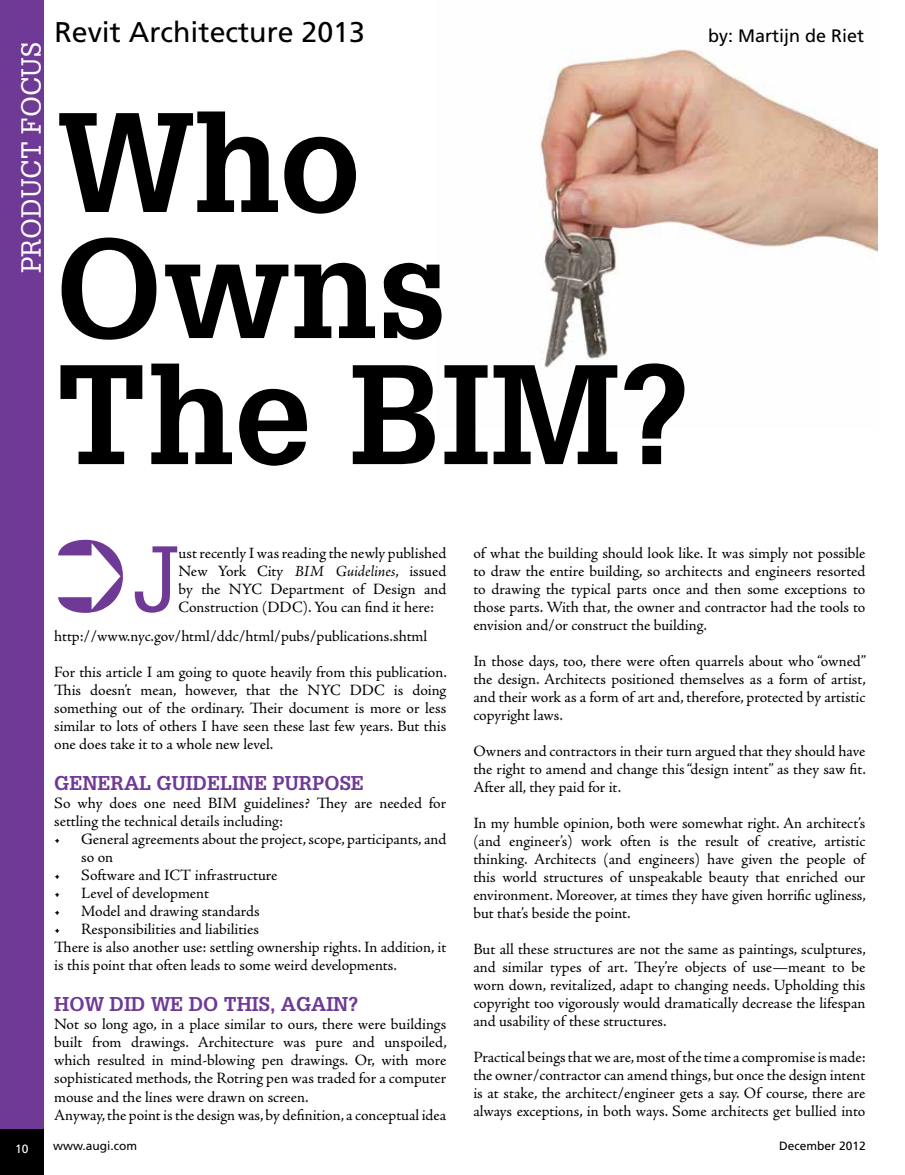
<style>
.page{position:relative;width:905px;height:1175px;background:#fff}
.page>*{position:absolute;margin:0;border:0;box-sizing:border-box;transform-origin:0 0}
.t1{font:700 138px/126px "Glypha";color:#000}
.t2{font:91.2px "Glypha";color:#6f3996}
.t3{font:28.5px "Frutiger";color:#000}
.t4{font:27px "Glypha";color:#fff}
.t5{font:700 19.5px "Glypha";color:#6f3996}
.t6{font:18px "Frutiger";color:#000}
.t7{font:15.75px/18px "Adobe Jenson Pro";letter-spacing:-.005em;color:#000;text-align:justify}
.t8{font:12px "Frutiger";color:#000}
.t9{font:12px "Frutiger";color:#fff}
.s1{font-style:italic}
</style>
<div class="page">
<div style="left:0;top:0;width:44px;height:1174px;background:#6f3996"></div>
<div style="left:0;top:1129px;width:44px;height:45px;background:#000"></div>
<img style="left:540px;top:49px;width:338px;height:319px">
<h3 class="t4" style="left:15px;top:273px;width:233px;rotate:-90deg">PRODUCT FOCUS</h3>
<h3 class="t3" style="left:54px;top:16px;width:312px">Revit Architecture 2013</h3>
<h1 class="t1" style="left:55px;top:95px;width:635px">WHO<br>OWNS<br>THE BIM?</h1>
<p class="t6" style="left:708px;top:25px;width:158px">by: Martijn de Riet</p>
<p class="t9" style="left:15px;top:1141px;width:15px">10</p>
<h2 class="t2" style="left:133px;top:522px;width:47px">J</h2>
<p class="t7" style="left:178px;top:544px;width:269px">ust recently I was reading the newly published New York City <span class="s1">BIM Guidelines</span>, issued by the NYC Department of Design and Construction (DDC). You can find it here:</p>
<p class="t7" style="left:54px;top:627px;width:374px">http://www.nyc.gov/html/ddc/html/pubs/publications.shtml</p>
<p class="t7" style="left:54px;top:663px;width:394px">For this article I am going to quote heavily from this publication.<br>This doesn’t mean, however, that the NYC DDC is doing something out of the ordinary. Their document is more or less similar to lots of others I have seen these last few years. But this one does take it to a whole new level.</p>
<p class="t5" style="left:54px;top:770px;width:55px">GENERAL</p>
<p class="t5" style="left:156px;top:770px;width:28px">GUIDELI</p>
<p class="t5" style="left:239px;top:770px;width:60px">NE PURPOSE</p>
<p class="t7" style="left:54px;top:794px;width:393px">So why does one need BIM guidelines? They are needed for settling the technical details including:</p>
<p class="t7" style="left:81px;top:830px;width:366px;text-indent:-27px">• General agreements about the project, scope, participants, and so on</p>
<p class="t7" style="left:54px;top:866px;width:225px">• Software and ICT infrastructure</p>
<p class="t7" style="left:54px;top:884px;width:156px">• Level of development</p>
<p class="t7" style="left:54px;top:902px;width:207px">• Model and drawing standards</p>
<p class="t7" style="left:54px;top:920px;width:393px;text-align:left">• Responsibilities and liabilities<br>There is also another use: settling ownership rights. In addition, it is this point that often leads to some weird developments.</p>
<p class="t5" style="left:54px;top:992px;width:28px">HOW</p>
<p class="t5" style="left:109px;top:992px;width:106px">DID WE DOTHIS</p>
<p class="t5" style="left:270px;top:992px;width:39px">, AGAI</p>
<p class="t5" style="left:333px;top:992px;width:26px">N?</p>
<p class="t7" style="left:54px;top:1015px;width:394px;text-align:left">Not so long ago, in a place similar to ours, there were buildings built from drawings. Architecture was pure and unspoiled, which resulted in mind-blowing pen drawings. Or, with more sophisticated methods, the Rotring pen was traded for a computer mouse and the lines were drawn on screen.<br>Anyway, the point is the design was, by definition, a conceptual idea</p>
<p class="t7" style="left:473px;top:544px;width:393px">of what the building should look like. It was simply not possible to draw the entire building, so architects and engineers resorted to drawing the typical parts once and then some exceptions to those parts. With that, the owner and contractor had the tools to envision and/or construct the building.</p>
<p class="t7" style="left:473px;top:652px;width:394px">In those days, too, there were often quarrels about who “owned” the design. Architects positioned themselves as a form of artist, and their work as a form of art and, therefore, protected by artistic copyright laws.</p>
<p class="t7" style="left:473px;top:742px;width:394px">Owners and contractors in their turn argued that they should have the right to amend and change this “design intent” as they saw fit.<br>After all, they paid for it.</p>
<p class="t7" style="left:473px;top:814px;width:394px">In my humble opinion, both were somewhat right. An architect’s (and engineer’s) work often is the result of creative, artistic thinking. Architects (and engineers) have given the people of this world structures of unspeakable beauty that enriched our environment. Moreover, at times they have given horrific ugliness, but that’s beside the point.</p>
<p class="t7" style="left:473px;top:940px;width:394px">But all these structures are not the same as paintings, sculptures, and similar types of art. They’re objects of use—meant to be worn down, revitalized, adapt to changing needs. Upholding this copyright too vigorously would dramatically decrease the lifespan and usability of these structures.</p>
<p class="t7" style="left:473px;top:1048px;width:394px">Practical beings that we are, most of the time a compromise is made: the owner/contractor can amend things, but once the design intent is at stake, the architect/engineer gets a say. Of course, there are always exceptions, in both ways. Some architects get bullied into</p>
<p class="t8" style="left:53px;top:1139px;width:86px">www.augi.com</p>
<p class="t8" style="left:779px;top:1139px;width:88px">December 2012</p>
</div>
